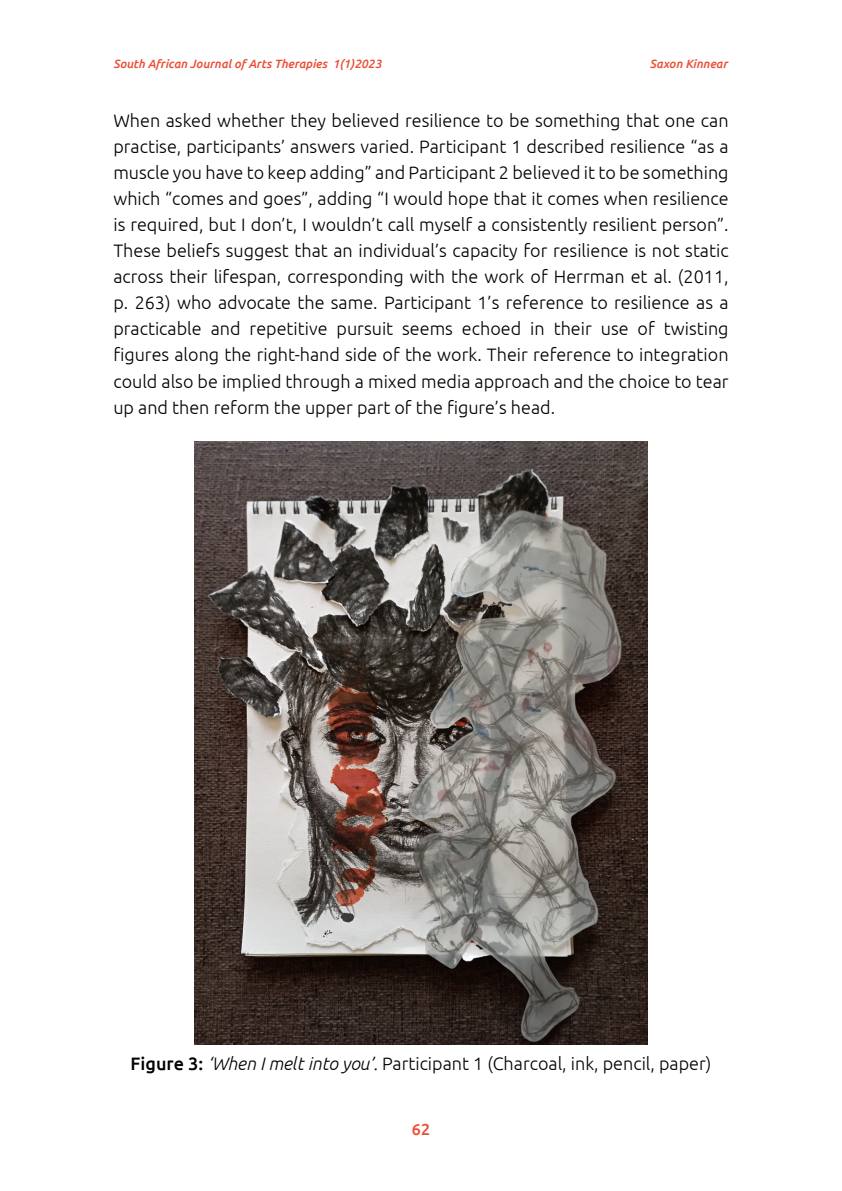
<style>
.page{position:relative;width:842px;height:1191px;background:#fff}
.page>*{position:absolute;margin:0;border:0;box-sizing:border-box;transform-origin:0 0}
.Body_text_first_par{font:300 18px/26px "Ubuntu";color:#000;text-align:justify}
.Figure_Caption{font:300 18px "Ubuntu";color:#000}
.t1{font:500 16px "Ubuntu";color:#ea4e37}
.t2{font:italic 500 12px "Ubuntu";color:#ea4e37}
.s1{font-weight:500}
.s2{font-style:italic}
</style>
<div class="page">
<img style="left:194px;top:442px;width:454px;height:602px">
<p class="t2" style="left:113px;top:56px;width:270px">South African Journal of Arts Therapies 1(1)2023</p>
<p class="t2" style="left:650px;top:56px;width:79px">Saxon Kinnear</p>
<p class="Body_text_first_par" style="left:113px;top:107px;width:617px">When asked whether they believed resilience to be something that one can practise, participants’ answers varied. Participant 1 described resilience “as a muscle you have to keep adding” and Participant 2 believed it to be something which “comes and goes”, adding “I would hope that it comes when resilience is required, but I don’t, I wouldn’t call myself a consistently resilient person”.<br>These beliefs suggest that an individual’s capacity for resilience is not static across their lifespan, corresponding with the work of Herrman et al. (2011, p. 263) who advocate the same. Participant 1’s reference to resilience as a practicable and repetitive pursuit seems echoed in their use of twisting figures along the right-hand side of the work. Their reference to integration could also be implied through a mixed media approach and the choice to tear up and then reform the upper part of the figure’s head.</p>
<p class="Figure_Caption" style="left:131px;top:1053px;width:582px"><span class="s1">Figure 3:</span> <span class="s2">‘When I melt into you’.</span> Participant 1 (Charcoal, ink, pencil, paper)</p>
<p class="t1" style="left:412px;top:1119px;width:20px">62</p>
</div>
